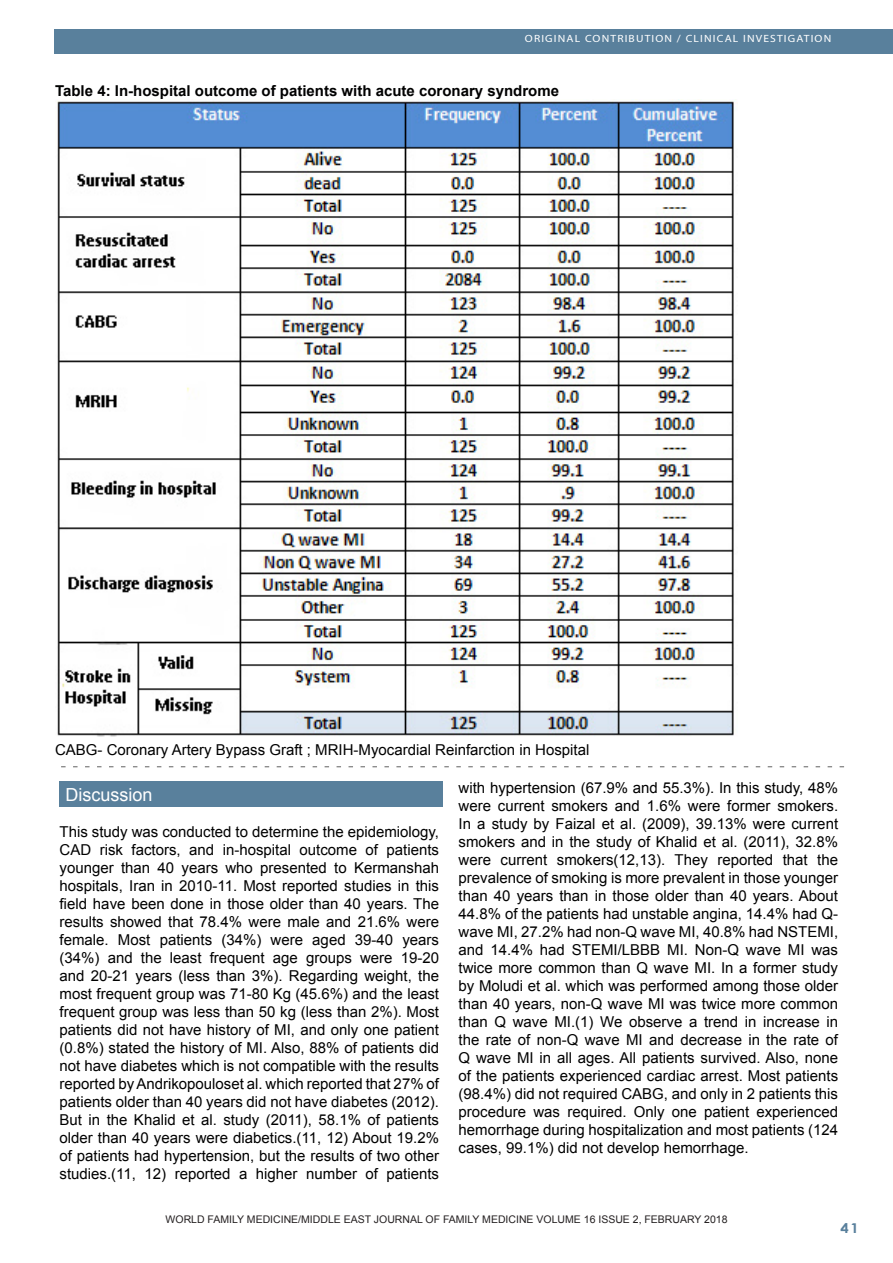
<style>
.page{position:relative;width:893px;height:1263px;background:#fff}
.page>*{position:absolute;margin:0;border:0;box-sizing:border-box;transform-origin:0 0}
.Footnote_Text{font:18px "Arial";color:#fff}
.Footnote_Text-2{font:15px/18px "Arial";color:#000100;text-align:justify}
.Footnote_Text-3{font:700 15px "Arial";color:#000100}
.t1{font:700 13.5px "Century Gothic";color:#59809c;scale:1.1 1}
.Footnote_Text-4{font:10.5px "Arial";color:#231f20}
.t2{font:10.5px "Myriad";letter-spacing:.1em;color:#fff;scale:1.1 1}
</style>
<div class="page">
<div style="left:54px;top:30px;width:839px;height:24px;background:#59809c"></div>
<svg style="left:61px;top:766px;width:783px;height:1px"></svg>
<img style="left:57px;top:99px;width:679px;height:638px">
<div style="left:60px;top:782px;width:383px;height:25px;background:#59809c"></div>
<p class="t2" style="left:525px;top:34px;width:280px">ORIGINAL CONTRIBUTION / CLINICAL INVESTIGATION</p>
<p class="Footnote_Text-3" style="left:55px;top:81px;width:505px">Table 4: In-hospital outcome of patients with acute coronary syndrome</p>
<p class="Footnote_Text-2" style="left:55px;top:741px;width:536px">CABG- Coronary Artery Bypass Graft ; MRIH-Myocardial Reinfarction in Hospital</p>
<p class="Footnote_Text" style="left:66px;top:782px;width:89px">Discussion</p>
<p class="Footnote_Text-2" style="left:60px;top:822px;width:381px">This study was conducted to determine the epidemiology, CAD risk factors, and in-hospital outcome of patients younger than 40 years who presented to Kermanshah hospitals, Iran in 2010-11. Most reported studies in this field have been done in those older than 40 years. The results showed that 78.4% were male and 21.6% were female. Most patients (34%) were aged 39-40 years (34%) and the least frequent age groups were 19-20 and 20-21 years (less than 3%). Regarding weight, the most frequent group was 71-80 Kg (45.6%) and the least frequent group was less than 50 kg (less than 2%). Most patients did not have history of MI, and only one patient (0.8%) stated the history of MI. Also, 88% of patients did not have diabetes which is not compatible with the results reported by Andrikopouloset al. which reported that 27% of patients older than 40 years did not have diabetes (2012).<br>But in the Khalid et al. study (2011), 58.1% of patients older than 40 years were diabetics.(11, 12) About 19.2% of patients had hypertension, but the results of two other studies.(11, 12) reported a higher number of patients</p>
<p class="Footnote_Text-2" style="left:459px;top:778px;width:381px">with hypertension (67.9% and 55.3%). In this study, 48% were current smokers and 1.6% were former smokers.<br>In a study by Faizal et al. (2009), 39.13% were current smokers and in the study of Khalid et al. (2011), 32.8% were current smokers(12,13). They reported that the prevalence of smoking is more prevalent in those younger than 40 years than in those older than 40 years. About 44.8% of the patients had unstable angina, 14.4% had Q&shy;wave MI, 27.2% had non-Q wave MI, 40.8% had NSTEMI, and 14.4% had STEMI/LBBB MI. Non-Q wave MI was twice more common than Q wave MI. In a former study by Moludi et al. which was performed among those older than 40 years, non-Q wave MI was twice more common than Q wave MI.(1) We observe a trend in increase in the rate of non-Q wave MI and decrease in the rate of Q wave MI in all ages. All patients survived. Also, none of the patients experienced cardiac arrest. Most patients (98.4%) did not required CABG, and only in 2 patients this procedure was required. Only one patient experienced hemorrhage during hospitalization and most patients (124 cases, 99.1%) did not develop hemorrhage.</p>
<p class="Footnote_Text-4" style="left:166px;top:1212px;width:563px">WORLD FAMILY MEDICINE/MIDDLE EAST JOURNAL OF FAMILY MEDICINE VOLUME 16 ISSUE 2, FEBRUARY 2018</p>
<p class="Footnote_Text-4" style="left:160px;top:1214px;width:572px">WORLD FAMILY MEDICINE/MIDDLE EAST JOURNAL OF FAMILY MEDICINE VOLUME 15 ISSUE 10, DECEMBER 2017</p>
<p class="t1" style="left:840px;top:1218px;width:18px">41</p>
</div>
